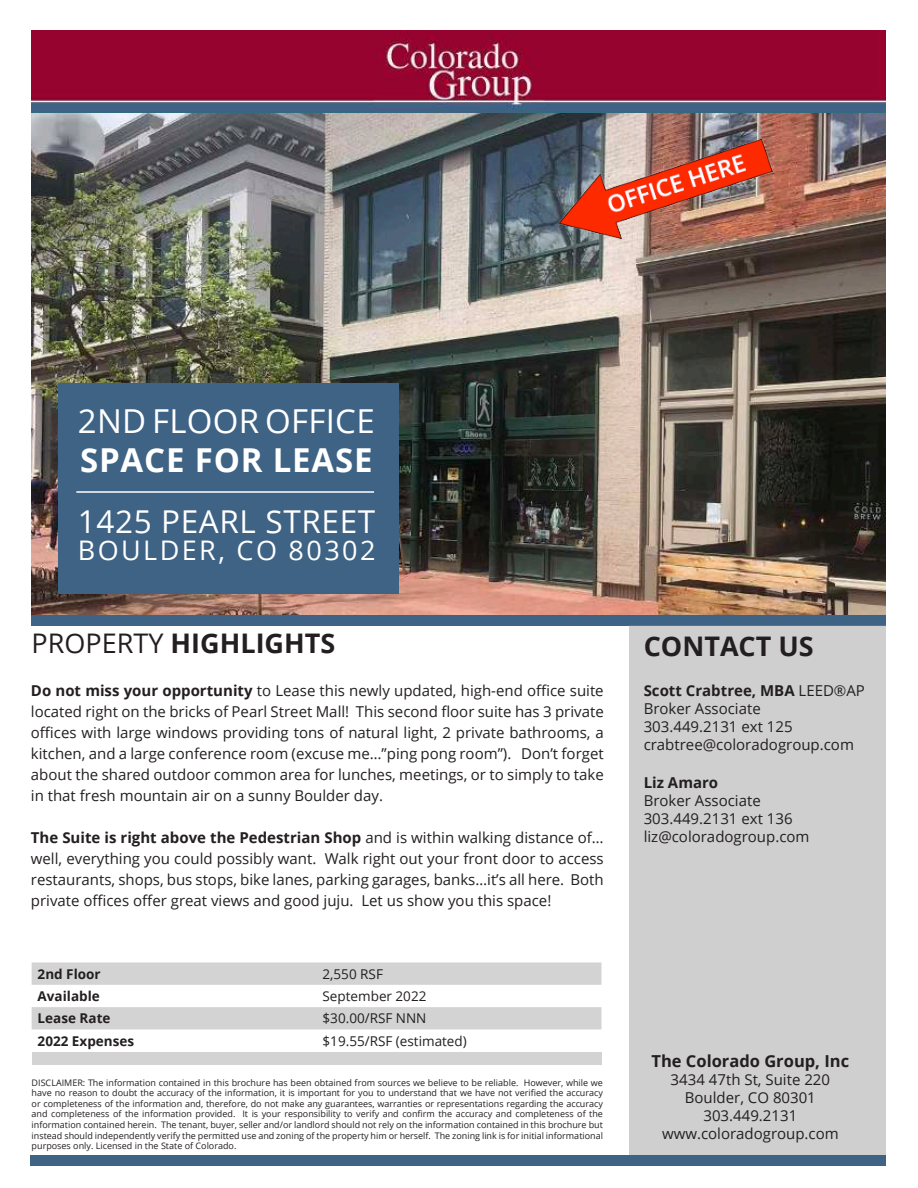
<style>
.page{position:relative;width:918px;height:1188px;background:#fff}
.page>*{position:absolute;margin:0;border:0;box-sizing:border-box;transform-origin:0 0}
.t1{font:33px "Open Sans";letter-spacing:.01em;color:#fff}
.t2{font:700 33px "Open Sans";letter-spacing:.025em;color:#fff}
.t3{font:31.5px "Open Sans";letter-spacing:.02em;color:#fff}
.t4{font:700 27px "Open Sans";color:#231f20}
.t5{font:27px "Open Sans";letter-spacing:.09em;color:#fff}
.t6{font:700 16.5px "Open Sans";color:#231f20}
.t7{font:15px/21px "Open Sans";color:#231f20;text-align:justify}
.t8{font:700 15px "Open Sans";color:#231f20}
.t9{font:13.5px "Open Sans";color:#231f20}
.t10{font:700 13.5px "Open Sans";color:#231f20}
.t11{font:9px/10.5px "Open Sans";color:#231f20;text-align:justify}
.s1{font-weight:400}
.s2{font-weight:700}
</style>
<div class="page">
<img style="left:31px;top:31px;width:855px;height:585px">
<div style="left:31px;top:616px;width:855px;height:10px;background:#3e6385"></div>
<div style="left:629px;top:626px;width:257px;height:535px;background:#cfcfd0"></div>
<div style="left:59px;top:383px;width:340px;height:211px;background:#3e6385"></div>
<div style="left:30px;top:1155px;width:856px;height:10px;background:#3e6385"></div>
<hr style="left:76px;top:491px;width:298px;height:2px;background:#fff">
<div style="left:32px;top:962px;width:570px;height:23px;background:#d3d3d3"></div>
<div style="left:32px;top:1007px;width:570px;height:22px;background:#d3d3d3"></div>
<div style="left:32px;top:1052px;width:570px;height:12px;background:#d3d3d3"></div>
<img style="left:558px;top:138px;width:214px;height:102px">
<h1 class="t1" style="left:78px;top:398px;width:298px">2ND FLOOR OFFICE</h1>
<h1 class="t2" style="left:80px;top:447px;width:294px">SPACE FOR LEASE</h1>
<h2 class="t3" style="left:78px;top:500px;width:299px">1425 PEARL STREET</h2>
<h3 class="t5" style="left:78px;top:531px;width:299px">BOULDER, CO 80302</h3>
<h3 class="t4" style="left:32px;top:632px;width:305px"><span class="s1">PROPERTY</span> HIGHLIGHTS</h3>
<h3 class="t4" style="left:644px;top:636px;width:172px">CONTACT US</h3>
<p class="t7" style="left:31px;top:680px;width:574px"><span class="s2">Do not miss your opportunity</span> to Lease this newly updated, high-end office suite located right on the bricks of Pearl Street Mall! This second floor suite has 3 private offices with large windows providing tons of natural light, 2 private bathrooms, a kitchen, and a large conference room (excuse me…”ping pong room”). Don’t forget about the shared outdoor common area for lunches, meetings, or to simply to take in that fresh mountain air on a sunny Boulder day.</p>
<p class="t7" style="left:31px;top:829px;width:574px"><span class="s2">The Suite is right above the Pedestrian Shop</span> and is within walking distance of… well, everything you could possibly want. Walk right out your front door to access restaurants, shops, bus stops, bike lanes, parking garages, banks…it’s all here. Both private offices offer great views and good juju. Let us show you this space!</p>
<p class="t10" style="left:38px;top:969px;width:65px">2nd Floor</p>
<p class="t9" style="left:323px;top:965px;width:62px">2,550 RSF</p>
<p class="t10" style="left:38px;top:991px;width:64px">Available</p>
<p class="t9" style="left:323px;top:987px;width:105px">September 2022</p>
<p class="t10" style="left:38px;top:1013px;width:74px">Lease Rate</p>
<p class="t9" style="left:323px;top:1009px;width:105px">$30.00/RSF NNN</p>
<p class="t10" style="left:38px;top:1036px;width:98px">2022 Expenses</p>
<p class="t9" style="left:323px;top:1032px;width:146px">$19.55/RSF (estimated)</p>
<p class="t11" style="left:32px;top:1078px;width:573px">DISCLAIMER: The information contained in this brochure has been obtained from sources we believe to be reliable. However, while we have no reason to doubt the accuracy of the information, it is important for you to understand that we have not verified the accuracy or completeness of the information and, therefore, do not make any guarantees, warranties or representations regarding the accuracy and completeness of the information provided. It is your responsibility to verify and confirm the accuracy and completeness of the information contained herein. The tenant, buyer, seller and/or landlord should not rely on the information contained in this brochure but instead should independently verify the permitted use and zoning of the property him or herself. The zoning link is for initial informational purposes only. Licensed in the State of Colorado.</p>
<p class="t7" style="left:644px;top:683px;width:223px;line-height:18px;text-align:left"><span class="s2">Scott Crabtree, MBA</span> LEED®AP<br>Broker Associate<br>303.449.2131 ext 125 crabtree@coloradogroup.com</p>
<p class="t8" style="left:644px;top:776px;width:76px">Liz Amaro</p>
<p class="t7" style="left:644px;top:793px;width:167px;line-height:18px;text-align:left">Broker Associate<br>303.449.2131 ext 136 liz@coloradogroup.com</p>
<p class="t6" style="left:652px;top:1054px;width:199px">The Colorado Group, Inc</p>
<p class="t7" style="left:662px;top:1070px;width:178px;line-height:18px;text-align:center">3434 47th St, Suite 220<br>Boulder, CO 80301<br>303.449.2131 www.coloradogroup.com</p>
</div>
